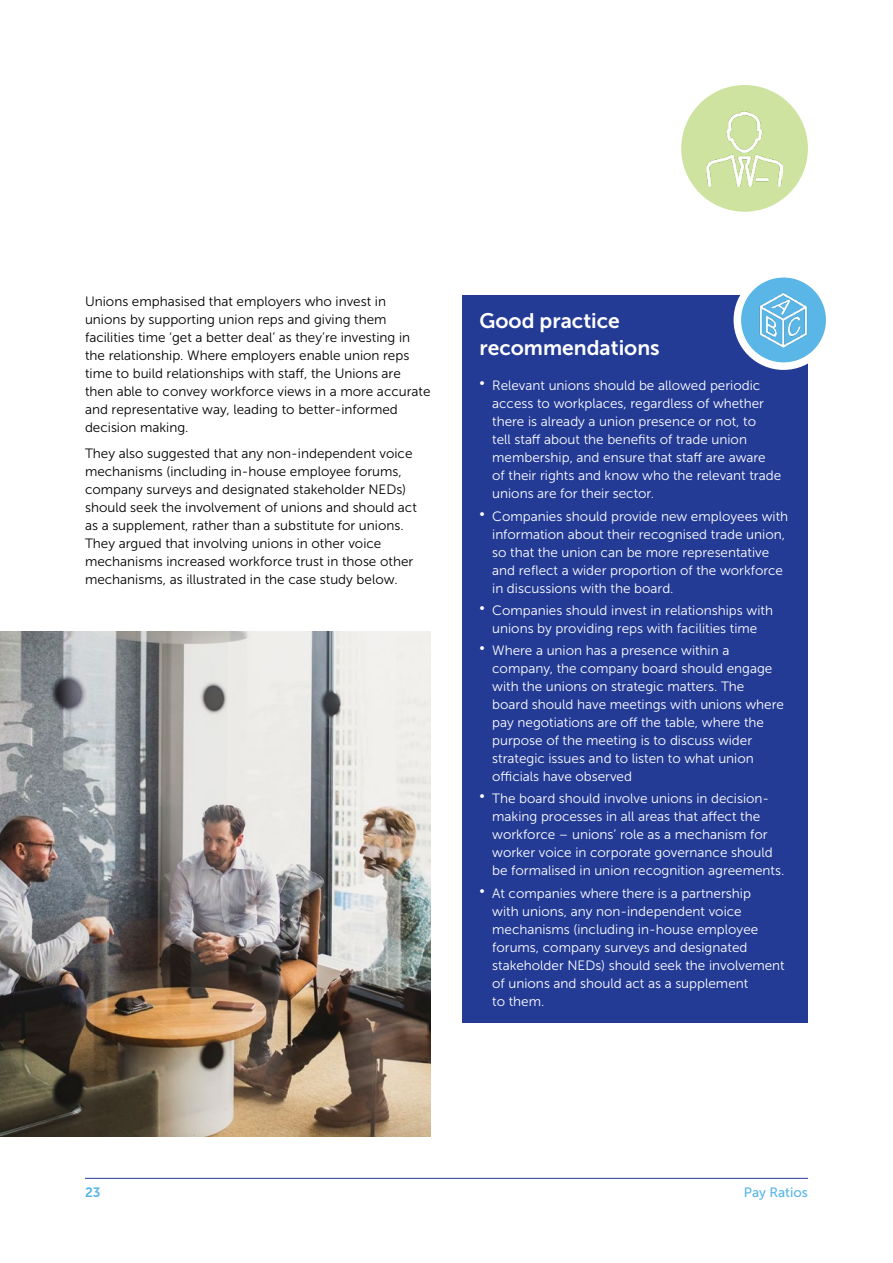
<style>
.page{position:relative;width:893px;height:1263px;background:#fff}
.page>*{position:absolute;margin:0;border:0;box-sizing:border-box;transform-origin:0 0}
.t1{font:21px/27px "Museo Sans 700";color:#fff}
.t2{font:13.5px/18px "Museo Sans 300";color:#fff}
.t3{font:13.5px/18px "Museo Sans 300";color:#000}
.t4{font:13.5px "Museo Sans 500";color:#59b6e7}
.t5{font:13.5px "Museo Sans 700";color:#59b6e7}
</style>
<div class="page">
<div style="left:462px;top:296px;width:346px;height:727px;background:#243b96"></div>
<svg style="left:737px;top:274px;width:93px;height:92px;background:#75c2eb"></svg>
<img style="left:756px;top:292px;width:55px;height:55px">
<div style="left:734px;top:270px;width:99px;height:100px;border:8px solid #fff;border-radius:50%"></div>
<div style="left:681px;top:85px;width:127px;height:127px;background:#cee39f;border-radius:50%"></div>
<img style="left:707px;top:111px;width:75px;height:75px">
<img style="left:0;top:631px;width:431px;height:505px">
<hr style="left:85px;top:1178px;width:723px;height:1px;background:#243b96">
<p class="t3" style="left:85px;top:292px;width:347px">Unions emphasised that employers who invest in unions by supporting union reps and giving them facilities time ‘get a better deal’ as they’re investing in the relationship. Where employers enable union reps time to build relationships with staff, the Unions are then able to convey workforce views in a more accurate and representative way, leading to better-informed decision making.</p>
<p class="t3" style="left:85px;top:445px;width:333px">They also suggested that any non-independent voice mechanisms (including in-house employee forums, company surveys and designated stakeholder NEDs) should seek the involvement of unions and should act as a supplement, rather than a substitute for unions.<br>They argued that involving unions in other voice mechanisms increased workforce trust in those other mechanisms, as illustrated in the case study below.</p>
<h1 class="t1" style="left:479px;top:308px;width:182px">Good practice recommendations</h1>
<p class="t2" style="left:492px;top:377px;width:290px;text-indent:-13px">• Relevant unions should be allowed periodic access to workplaces, regardless of whether there is already a union presence or not, to<br>tell staff about the benefits of trade union membership, and ensure that staff are aware of their rights and know who the relevant trade unions are for their sector.</p>
<p class="t2" style="left:492px;top:507px;width:297px;text-indent:-13px">• Companies should provide new employees with information about their recognised trade union, so that the union can be more representative and reflect a wider proportion of the workforce in discussions with the board.</p>
<p class="t2" style="left:479px;top:601px;width:295px;text-align:center">• Companies should invest in relationships with unions by providing reps with facilities time</p>
<p class="t2" style="left:492px;top:641px;width:293px;text-indent:-13px">• Where a union has a presence within a company, the company board should engage with the unions on strategic matters. The<br>board should have meetings with unions where pay negotiations are off the table, where the purpose of the meeting is to discuss wider strategic issues and to listen to what union officials have observed</p>
<p class="t2" style="left:492px;top:790px;width:294px;text-indent:-13px">• The board should involve unions in decision&shy;making processes in all areas that affect the workforce – unions’ role as a mechanism for worker voice in corporate governance should be formalised in union recognition agreements.</p>
<p class="t2" style="left:492px;top:884px;width:294px;text-indent:-13px">• At companies where there is a partnership<br>with unions, any non-independent voice mechanisms (including in-house employee forums, company surveys and designated stakeholder NEDs) should seek the involvement of unions and should act as a supplement<br>to them.</p>
<p class="t5" style="left:85px;top:1185px;width:17px">23</p>
<p class="t4" style="left:744px;top:1185px;width:66px">Pay Ratios</p>
</div>
